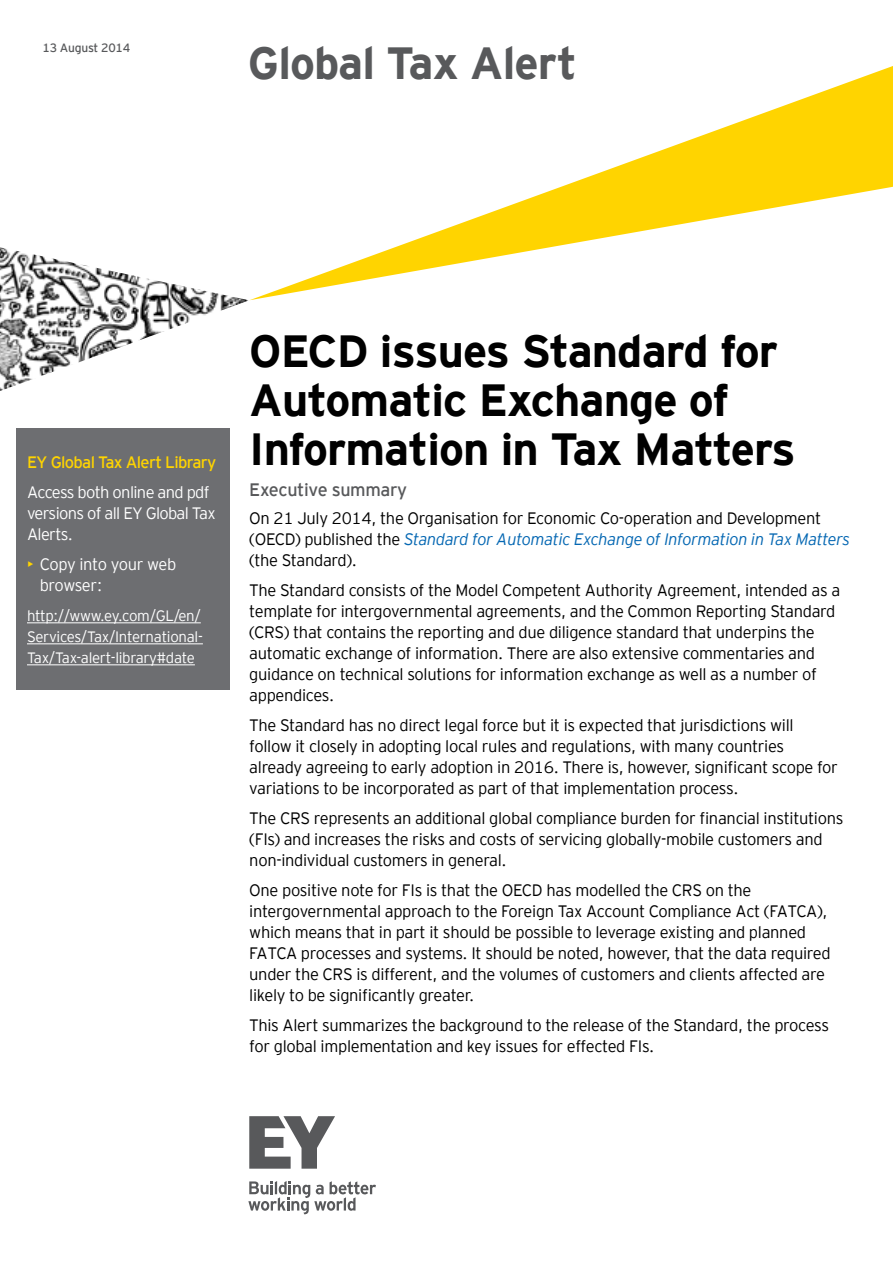
<style>
.page{position:relative;width:893px;height:1263px;background:#fff}
.page>*{position:absolute;margin:0;border:0;box-sizing:border-box;transform-origin:0 0}
.t1{font:700 45px/48.8px "EY Interstate";letter-spacing:-.02em;color:#000}
.t2{font:700 45px "EY Interstate";letter-spacing:-.02em;color:#58595b}
.t3{font:18px "EY Interstate";letter-spacing:-.02em;color:#58595b}
.t4{font:300 16.5px/21px "EY Interstate";letter-spacing:-.02em;color:#000}
.t5{font:300 16.5px/21px "EY Interstate";letter-spacing:-.04em;color:#fff}
.t6{font:16.5px "EY Interstate";letter-spacing:-.04em;color:#ffd400}
.t7{font:300 15px/21px "EY Interstate";letter-spacing:-.02em;color:#fff}
.t8{font:12px "EY Interstate";letter-spacing:-.02em;color:#58595b}
.s1{color:#ffd400}
.s2{font-style:italic;color:#0668b3}
</style>
<div class="page">
<svg style="left:249px;top:1116px;width:86px;height:53px"></svg>
<svg style="left:248px;top:1181px;width:128px;height:33px"></svg>
<svg style="left:250px;top:66px;width:643px;height:234px"></svg>
<img style="left:0;top:247px;width:248px;height:144px">
<div style="left:17px;top:428px;width:213px;height:262px;background:#6d6e71"></div>
<hr style="left:27px;top:623px;width:174px;height:1px;background:#fff">
<hr style="left:27px;top:644px;width:176px;height:1px;background:#fff">
<hr style="left:27px;top:665px;width:168px;height:1px;background:#fff">
<p class="t8" style="left:43px;top:39px;width:89px">13 August 2014</p>
<h1 class="t2" style="left:248px;top:30px;width:331px">Global Tax Alert</h1>
<p class="t6" style="left:27px;top:450px;width:191px">EY Global Tax Alert Library</p>
<p class="t5" style="left:27px;top:481px;width:190px">Access both online and pdf versions of all EY Global Tax<br>Alerts.</p>
<p class="t5" style="left:40px;top:553px;width:138px;text-indent:-13px"><span class="s1">•</span> Copy into your web browser:</p>
<p class="t7" style="left:27px;top:604px;width:177px">http://www.ey.com/GL/en/<br>Services/Tax/International-<br>Tax/Tax-alert-library#date</p>
<h1 class="t1" style="left:249px;top:324px;width:548px">OECD issues Standard for<br>Automatic Exchange of<br>Information in Tax Matters</h1>
<p class="t3" style="left:249px;top:477px;width:160px">Executive summary</p>
<p class="t4" style="left:249px;top:507px;width:602px">On 21 July 2014, the Organisation for Economic Co-operation and Development (OECD) published the <span class="s2">Standard for Automatic Exchange of Information in Tax Matters </span>(the Standard).</p>
<p class="t4" style="left:249px;top:579px;width:592px">The Standard consists of the Model Competent Authority Agreement, intended as a template for intergovernmental agreements, and the Common Reporting Standard (CRS) that contains the reporting and due diligence standard that underpins the automatic exchange of information. There are also extensive commentaries and guidance on technical solutions for information exchange as well as a number of appendices.</p>
<p class="t4" style="left:249px;top:714px;width:590px">The Standard has no direct legal force but it is expected that jurisdictions will follow it closely in adopting local rules and regulations, with many countries already agreeing to early adoption in 2016. There is, however, significant scope for variations to be incorporated as part of that implementation process.</p>
<p class="t4" style="left:249px;top:807px;width:596px">The CRS represents an additional global compliance burden for financial institutions (FIs) and increases the risks and costs of servicing globally-mobile customers and non-individual customers in general.</p>
<p class="t4" style="left:249px;top:879px;width:583px">One positive note for FIs is that the OECD has modelled the CRS on the intergovernmental approach to the Foreign Tax Account Compliance Act (FATCA), which means that in part it should be possible to leverage existing and planned FATCA processes and systems. It should be noted, however, that the data required under the CRS is different, and the volumes of customers and clients affected are likely to be significantly greater.</p>
<p class="t4" style="left:249px;top:1014px;width:581px">This Alert summarizes the background to the release of the Standard, the process for global implementation and key issues for effected FIs.</p>
</div>
